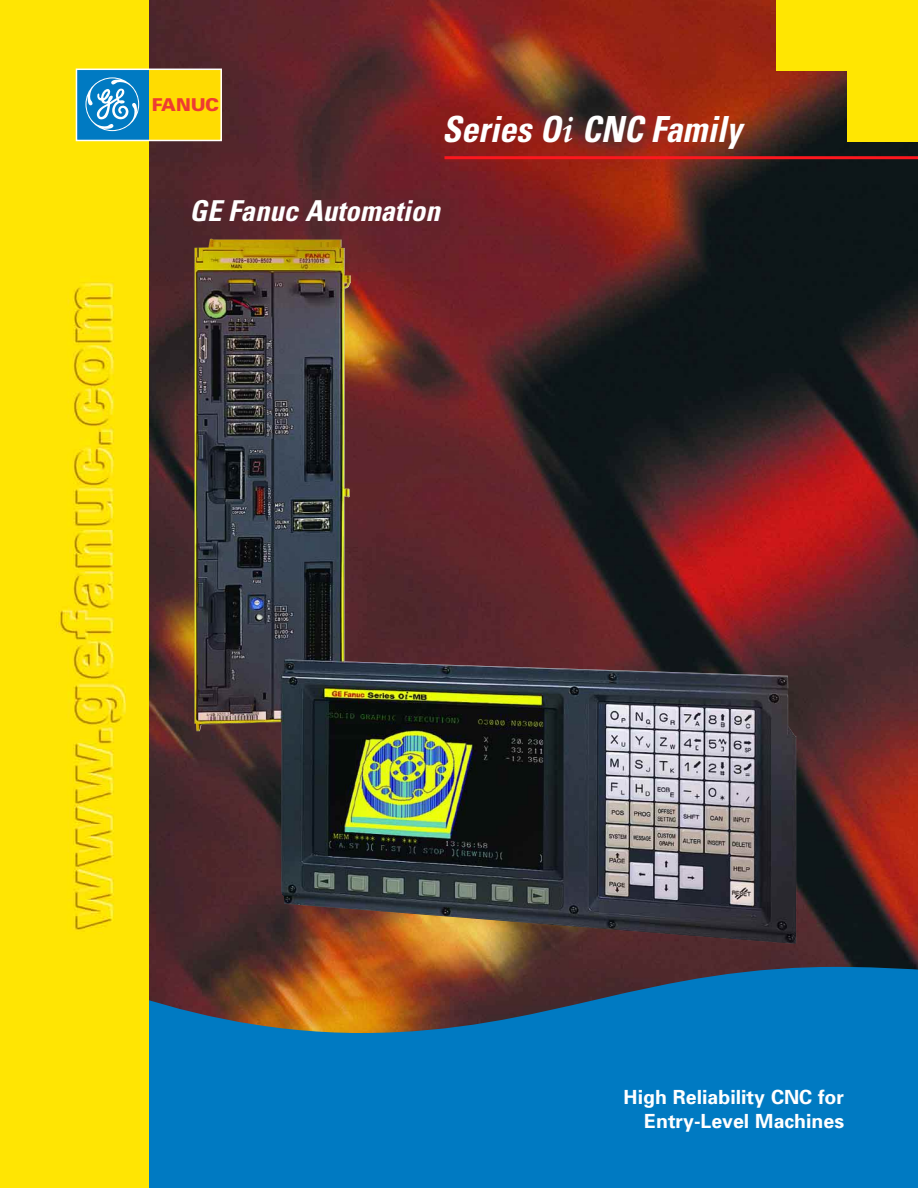
<style>
.page{position:relative;width:918px;height:1188px;background:#fff}
.page>*{position:absolute;margin:0;border:0;box-sizing:border-box;transform-origin:0 0}
.t1{font:italic 700 condensed 36px "Univers";color:#fff;scale:.95 1}
.t2{font:italic 700 condensed 28.8px "Univers";color:#fff}
.t3{font:700 19.5px/23.4px "Univers";color:#fff;text-align:right}
.t4{font:900 17.7px "Univers";letter-spacing:-.025em;color:#ee3b32}
.s1{font-family:"Book Antiqua";font-stretch:normal}
</style>
<div class="page">
<img style="left:148px;top:0;width:770px;height:944px">
<img style="left:194px;top:239px;width:602px;height:705px">
<svg style="left:148px;top:944px;width:770px;height:206px;background:#216995"></svg>
<div style="left:148px;top:1150px;width:770px;height:37px;background:#007ac2"></div>
<div style="left:776px;top:0;width:74px;height:71px;background:#ffe602"></div>
<div style="left:847px;top:0;width:71px;height:71px;background:#ffe602"></div>
<div style="left:847px;top:66px;width:71px;height:76px;background:#ffe602"></div>
<hr style="left:444px;top:156px;width:474px;height:3px;background:#fd171e">
<img style="left:0;top:0;width:146px;height:1187px">
<div style="left:76px;top:69px;width:73px;height:71px;background:#007ac2"></div>
<div style="left:149px;top:69px;width:72px;height:71px;background:#ffdc01"></div>
<svg style="left:85px;top:77px;width:54px;height:54px"></svg>
<div style="left:76px;top:69px;width:146px;height:72px;border:2px solid #fff"></div>
<p class="t4" style="left:152px;top:98px;width:69px">FANUC</p>
<h1 class="t1" style="left:442px;top:116px;width:324px">Series O<span class="s1">i</span> CNC Family</h1>
<h2 class="t2" style="left:189px;top:201px;width:258px">GE Fanuc Automation</h2>
<p class="t3" style="left:624px;top:1088px;width:222px">High Reliability CNC for<br>Entry-Level Machines</p>
</div>
